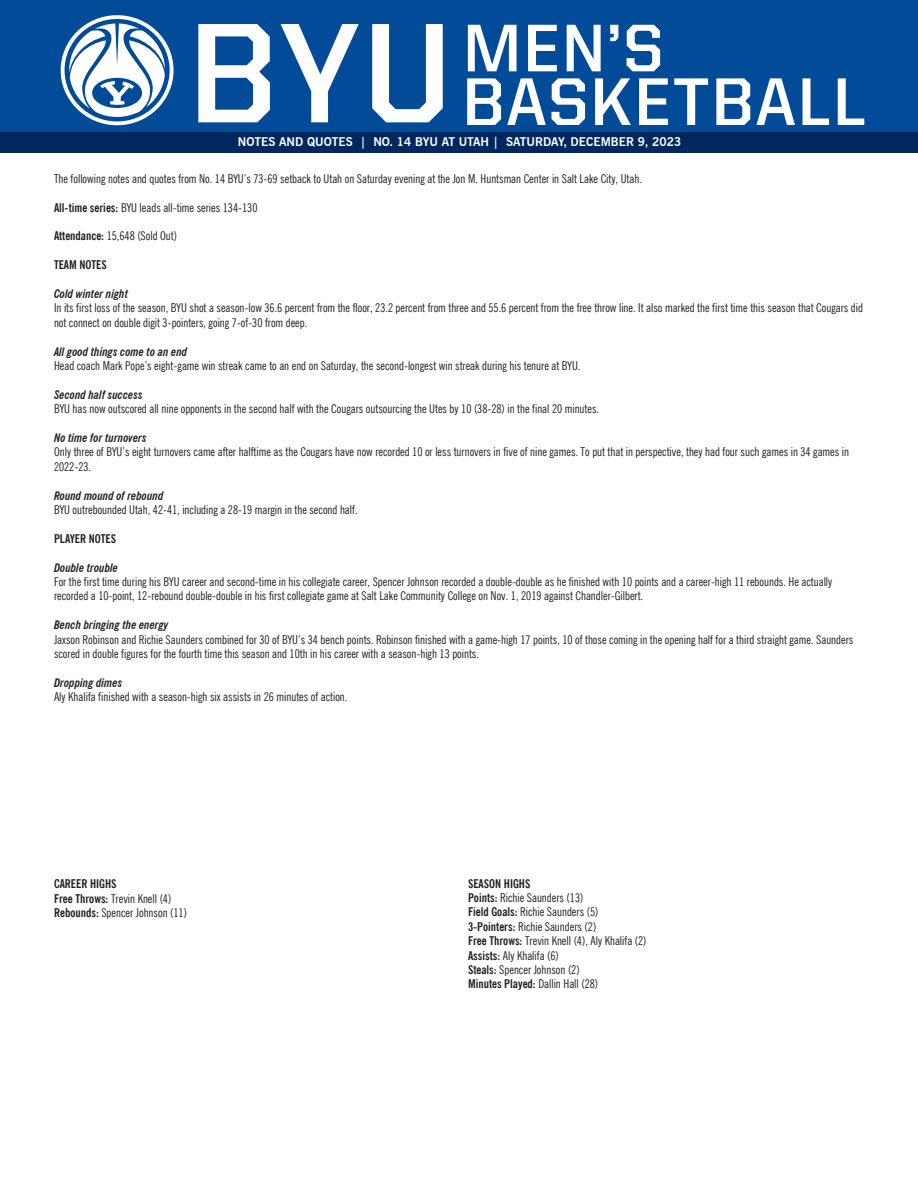
<style>
.page{position:relative;width:918px;height:1188px;background:#fff}
.page>*{position:absolute;margin:0;border:0;box-sizing:border-box;transform-origin:0 0}
.t1{font:700 142.5px "United Sans Reg";color:#fff}
.t2{font:700 67.5px "United Sans Reg";letter-spacing:.025em;color:#fff}
.t3{font:condensed 12px/14.4px "News Gothic BT";color:#231f20}
.t4{font:italic 700 condensed 12px "News Gothic BT";color:#231f20}
.t5{font:700 condensed 12px "News Gothic BT";color:#231f20}
.t6{font:700 12px "News Gothic BT";color:#fff}
.s1{font-weight:700}
.s2{font-weight:400}
</style>
<div class="page">
<div style="left:0;top:0;width:918px;height:138px;background:#024b99"></div>
<div style="left:0;top:132px;width:918px;height:21px;background:#00285f"></div>
<svg style="left:61px;top:15px;width:113px;height:110px"></svg>
<p class="t1" style="left:188px;top:-5px;width:267px">BYU</p>
<p class="t6" style="left:238px;top:135px;width:445px">NOTES AND QUOTES | NO. 14 BYU AT UTAH | SATURDAY, DECEMBER 9, 2023</p>
<p class="t2" style="left:463px;top:11px;width:202px">MEN’S</p>
<p class="t2" style="left:462px;top:65px;width:406px">BASKETBALL</p>
<p class="t3" style="left:54px;top:171px;width:589px">The following notes and quotes from No. 14 BYU’s 73-69 setback to Utah on Saturday evening at the Jon M. Huntsman Center in Salt Lake City, Utah.</p>
<p class="t3" style="left:54px;top:200px;width:205px"><span class="s1">All-time series:</span> BYU leads all-time series 134-130</p>
<p class="t3" style="left:54px;top:229px;width:125px"><span class="s1">Attendance:</span> 15,648 (Sold Out)</p>
<p class="t5" style="left:54px;top:258px;width:54px">TEAM NOTES</p>
<p class="t4" style="left:54px;top:286px;width:76px">Cold winter night</p>
<p class="t3" style="left:54px;top:301px;width:811px">In its first loss of the season, BYU shot a season-low 36.6 percent from the floor, 23.2 percent from three and 55.6 percent from the free throw line. It also marked the first time this season that Cougars did not connect on double digit 3-pointers, going 7-of-30 from deep.</p>
<p class="t4" style="left:54px;top:344px;width:135px">All good things come to an end</p>
<p class="t3" style="left:54px;top:358px;width:528px">Head coach Mark Pope’s eight-game win streak came to an end on Saturday, the second-longest win streak during his tenure at BYU.</p>
<p class="t4" style="left:54px;top:387px;width:90px">Second half success</p>
<p class="t3" style="left:54px;top:402px;width:547px">BYU has now outscored all nine opponents in the second half with the Cougars outsourcing the Utes by 10 (38-28) in the final 20 minutes.</p>
<p class="t4" style="left:54px;top:430px;width:94px">No time for turnovers</p>
<p class="t3" style="left:54px;top:445px;width:797px">Only three of BYU’s eight turnovers came after halftime as the Cougars have now recorded 10 or less turnovers in five of nine games. To put that in perspective, they had four such games in 34 games in<br>2022-23.</p>
<p class="t4" style="left:54px;top:488px;width:111px">Round mound of rebound</p>
<p class="t3" style="left:54px;top:502px;width:305px">BYU outrebounded Utah, 42-41, including a 28-19 margin in the second half.</p>
<p class="t5" style="left:54px;top:531px;width:64px">PLAYER NOTES</p>
<p class="t4" style="left:54px;top:560px;width:66px">Double trouble</p>
<p class="t3" style="left:54px;top:574px;width:780px">For the first time during his BYU career and second-time in his collegiate career, Spencer Johnson recorded a double-double as he finished with 10 points and a career-high 11 rebounds. He actually recorded a 10-point, 12-rebound double-double in his first collegiate game at Salt Lake Community College on Nov. 1, 2019 against Chandler-Gilbert.</p>
<p class="t4" style="left:54px;top:618px;width:116px">Bench bringing the energy</p>
<p class="t3" style="left:54px;top:632px;width:801px">Jaxson Robinson and Richie Saunders combined for 30 of BYU’s 34 bench points. Robinson finished with a game-high 17 points, 10 of those coming in the opening half for a third straight game. Saunders scored in double figures for the fourth time this season and 10th in his career with a season-high 13 points.</p>
<p class="t4" style="left:54px;top:675px;width:70px">Dropping dimes</p>
<p class="t3" style="left:54px;top:690px;width:295px">Aly Khalifa finished with a season-high six assists in 26 minutes of action.</p>
<p class="t5" style="left:54px;top:877px;width:64px">CAREER HIGHS</p>
<p class="t3" style="left:54px;top:891px;width:119px"><span class="s1">Free Throws:</span> Trevin Knell (4)</p>
<p class="t3" style="left:54px;top:906px;width:134px"><span class="s1">Rebounds:</span> Spencer Johnson (11)</p>
<p class="t5" style="left:468px;top:876px;width:64px">SEASON HIGHS</p>
<p class="t3" style="left:468px;top:890px;width:117px"><span class="s1">Points:</span> Richie Saunders (13)</p>
<p class="t3" style="left:468px;top:905px;width:132px"><span class="s1">Field Goals:</span> Richie Saunders (5)</p>
<p class="t3" style="left:468px;top:919px;width:130px"><span class="s1">3-Pointers:</span> Richie Saunders (2)</p>
<p class="t3" style="left:468px;top:934px;width:180px"><span class="s1">Free Throws:</span> Trevin Knell (4), Aly Khalifa (2)</p>
<p class="t3" style="left:468px;top:948px;width:92px"><span class="s1">Assists:</span> Aly Khalifa (6)</p>
<p class="t3" style="left:468px;top:962px;width:113px"><span class="s1">Steals:</span> Spencer Johnson (2)</p>
<p class="t5" style="left:468px;top:977px;width:132px">Minutes Played: <span class="s2">Dallin Hall (28)</span></p>
</div>
